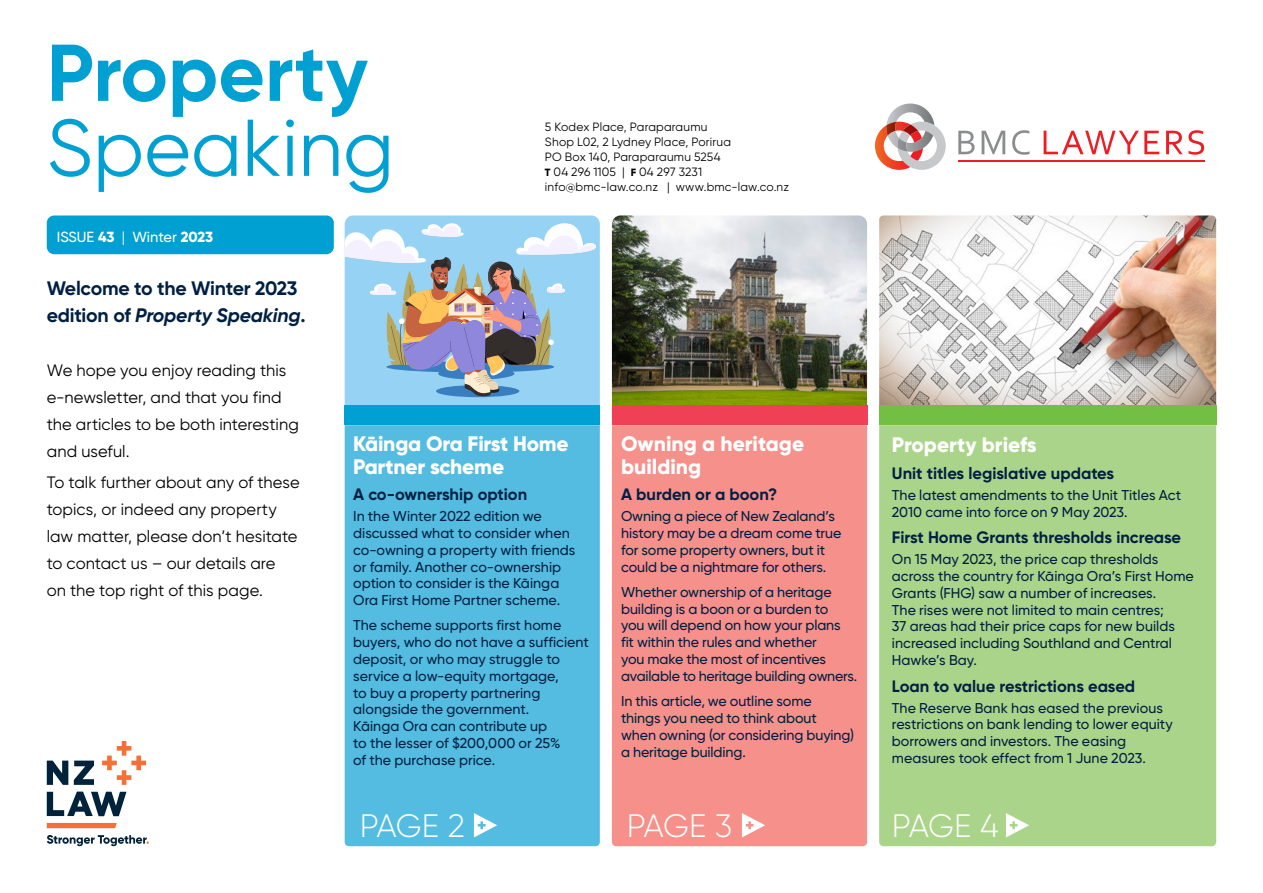
<style>
.page{position:relative;width:1263px;height:893px;background:#fff}
.page>*{position:absolute;margin:0;border:0;box-sizing:border-box;transform-origin:0 0}
.t1{font:700 80.25px "Gilroy";color:#00a0d2}
.t2{font:80.25px "Gilroy";color:#00a0d2}
.t3{font:300 32.4px "Gilroy";letter-spacing:-.025em;color:#fff}
.t4{font:800 21px/22.5px "Gilroy";letter-spacing:-.005em;color:#fff}
.t5{font:700 19.5px/27px "Gilroy";letter-spacing:-.02em;color:#002043}
.t6{font:16.5px/27px "Gilroy";letter-spacing:.005em;color:#000}
.t7{font:700 16.5px "Gilroy";color:#002043}
.t8{font:500 14.7px "Gilroy";color:#fff}
.t9{font:500 14.25px/16.8px "Gilroy";letter-spacing:-.005em;color:#002043}
.t10{font:12px/15px "Gilroy";letter-spacing:.015em;color:#000}
.s1{font-weight:800;font-size:10.5px}
.s2{font-weight:800}
.s3{font-weight:400}
.s4{font-style:italic}
</style>
<div class="page">
<img style="left:612px;top:215px;width:255px;height:191px">
<svg style="left:345px;top:215px;width:255px;height:191px;background:#91d0f1"></svg>
<svg style="left:345px;top:221px;width:252px;height:176px;background:#a1bbcf"></svg>
<img style="left:879px;top:215px;width:337px;height:191px">
<div style="left:879px;top:425px;width:337px;height:421px;background:#aad48a"></div>
<div style="left:345px;top:425px;width:255px;height:421px;background:#54bce0"></div>
<div style="left:612px;top:425px;width:255px;height:421px;background:#f5908a"></div>
<svg style="left:474px;top:813px;width:23px;height:24px"></svg>
<svg style="left:1006px;top:813px;width:23px;height:24px"></svg>
<svg style="left:742px;top:813px;width:23px;height:24px"></svg>
<div style="left:345px;top:406px;width:255px;height:19px;background:#00a0d2"></div>
<div style="left:612px;top:406px;width:255px;height:19px;background:#ef4056"></div>
<div style="left:879px;top:406px;width:337px;height:19px;background:#72bf44"></div>
<svg style="left:47px;top:792px;width:79px;height:24px"></svg>
<svg style="left:47px;top:761px;width:47px;height:24px"></svg>
<svg style="left:102px;top:741px;width:44px;height:44px"></svg>
<svg style="left:47px;top:823px;width:70px;height:5px"></svg>
<svg style="left:47px;top:835px;width:102px;height:11px"></svg>
<div style="left:47px;top:215px;width:287px;height:39px;background:#00a0d2;border-radius:7px"></div>
<svg style="left:891px;top:104px;width:19px;height:9px"></svg>
<svg style="left:895px;top:122px;width:51px;height:48px"></svg>
<img style="left:886px;top:122px;width:36px;height:20px">
<hr style="left:958px;top:160px;width:246px;height:2px;background:#ed1d24">
<svg style="left:958px;top:130px;width:71px;height:25px"></svg>
<svg style="left:1043px;top:130px;width:161px;height:25px"></svg>
<h1 class="t1" style="left:47px;top:23px;width:323px">Property</h1>
<h1 class="t2" style="left:47px;top:99px;width:349px">Speaking</h1>
<p class="t10" style="left:545px;top:119px;width:246px">5 Kodex Place, Paraparaumu<br>Shop L02, 2 Lydney Place, Porirua<br>PO Box 140, Paraparaumu 5254<br><span class="s1">T</span> 04 296 1105 | <span class="s1">F</span> 04 297 3231 info@bmc-law.co.nz | www.bmc-law.co.nz</p>
<p class="t8" style="left:57px;top:228px;width:158px">ISSUE <span class="s2">43</span> <span class="s3">|</span> Winter <span class="s2">2023</span></p>
<h3 class="t5" style="left:47px;top:274px;width:260px">Welcome to the Winter 2023 edition of <span class="s4">Property Speaking</span>.</h3>
<p class="t6" style="left:47px;top:356px;width:254px">We hope you enjoy reading this e-newsletter, and that you find the articles to be both interesting and useful.</p>
<p class="t6" style="left:47px;top:468px;width:254px">To talk further about any of these topics, or indeed any property law matter, please don’t hesitate to contact us – our details are<br>on the top right of this page.</p>
<h3 class="t4" style="left:353px;top:432px;width:217px">Kāinga Ora First Home<br>Partner scheme</h3>
<p class="t7" style="left:353px;top:484px;width:176px">A co-ownership option</p>
<p class="t9" style="left:353px;top:508px;width:224px">In the Winter 2022 edition we discussed what to consider when co-owning a property with friends or family. Another co-ownership option to consider is the Kāinga<br>Ora First Home Partner scheme.</p>
<p class="t9" style="left:353px;top:617px;width:237px">The scheme supports first home buyers, who do not have a sufficient deposit, or who may struggle to service a low-equity mortgage,<br>to buy a property partnering alongside the government.<br>Kāinga Ora can contribute up<br>to the lesser of $200,000 or 25%<br>of the purchase price.</p>
<h3 class="t4" style="left:621px;top:432px;width:185px">Owning a heritage building</h3>
<p class="t7" style="left:621px;top:484px;width:158px">A burden or a boon?</p>
<p class="t9" style="left:621px;top:508px;width:222px">Owning a piece of New Zealand’s history may be a dream come true for some property owners, but it could be a nightmare for others.</p>
<p class="t9" style="left:621px;top:583px;width:238px">Whether ownership of a heritage building is a boon or a burden to<br>you will depend on how your plans<br>fit within the rules and whether<br>you make the most of incentives available to heritage building owners.</p>
<p class="t9" style="left:621px;top:693px;width:235px">In this article, we outline some things you need to think about when owning (or considering buying) a heritage building.</p>
<h3 class="t4" style="left:892px;top:434px;width:146px">Property briefs</h3>
<p class="t7" style="left:892px;top:463px;width:224px">Unit titles legislative updates</p>
<p class="t9" style="left:892px;top:486px;width:291px">The latest amendments to the Unit Titles Act<br>2010 came into force on 9 May 2023.</p>
<p class="t7" style="left:892px;top:527px;width:291px">First Home Grants thresholds increase</p>
<p class="t9" style="left:892px;top:551px;width:303px">On 15 May 2023, the price cap thresholds across the country for Kāinga Ora’s First Home Grants (FHG) saw a number of increases.<br>The rises were not limited to main centres;<br>37 areas had their price caps for new builds increased including Southland and Central Hawke’s Bay.</p>
<p class="t7" style="left:892px;top:675px;width:245px">Loan to value restrictions eased</p>
<p class="t9" style="left:892px;top:699px;width:282px">The Reserve Bank has eased the previous restrictions on bank lending to lower equity borrowers and investors. The easing measures took effect from 1 June 2023.</p>
<h2 class="t3" style="left:360px;top:805px;width:107px">PAGE 2</h2>
<h2 class="t3" style="left:627px;top:805px;width:107px">PAGE 3</h2>
<h2 class="t3" style="left:892px;top:805px;width:108px">PAGE 4</h2>
</div>
